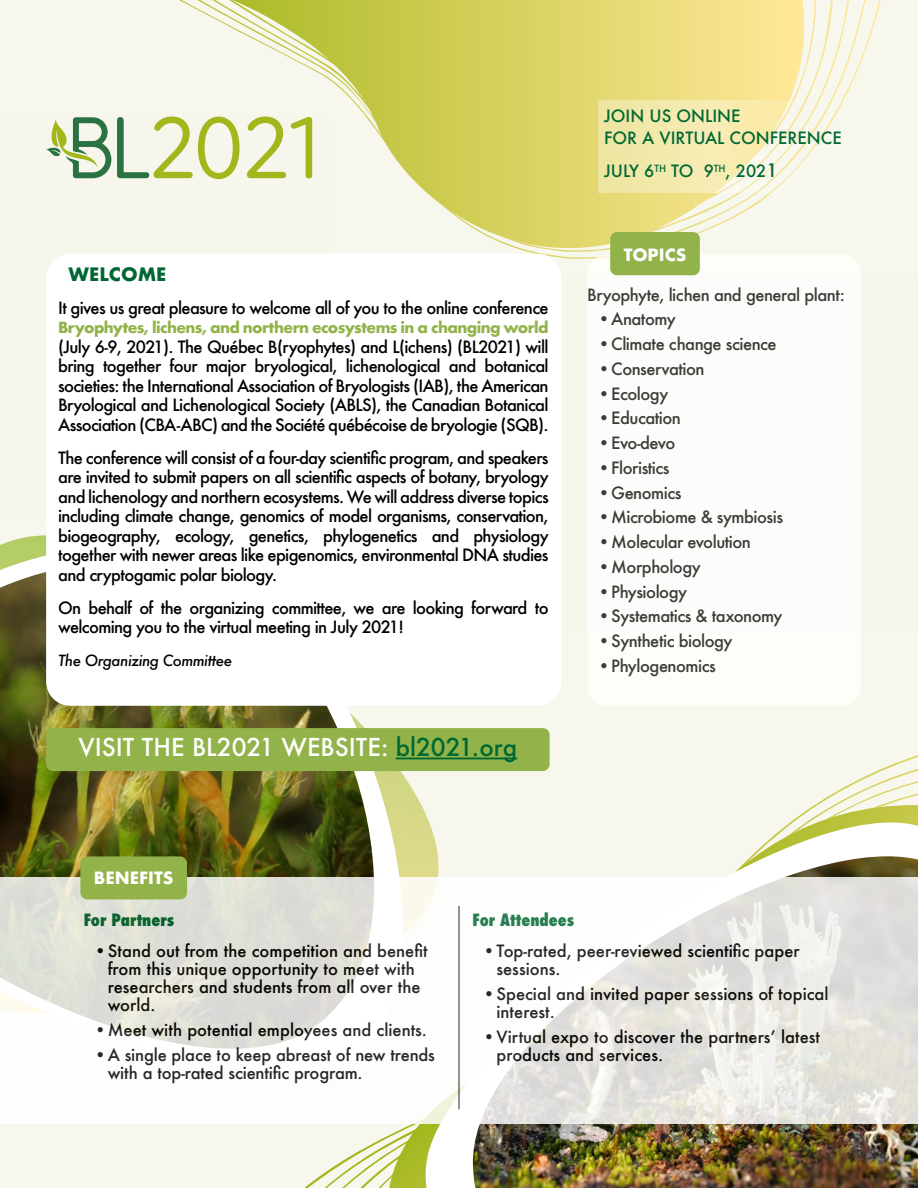
<style>
.page{position:relative;width:918px;height:1188px;background:#f8f7ed}
.page>*{position:absolute;margin:0;border:0;box-sizing:border-box;transform-origin:0 0}
.t1{font:500 24px "Futura";color:#fff}
.t2{font:700 18px "Futura";color:#063}
.t3{font:500 16.5px/19.5px "Futura";letter-spacing:-.03em;color:#000;text-align:justify}
.t4{font:500 16.5px/18px "Futura";color:#000}
.t5{font:500 16.5px/18px "Futura";letter-spacing:-.01em;color:#000}
.t6{font:500 16.5px/22.5px "Futura";color:#006833}
.t7{font:800 condensed 16.5px "Futura";color:#006833}
.t8{font:700 16.5px "Futura";color:#fff}
.t9{font:700 15px "Futura";letter-spacing:-.04em;color:#92b349}
.t10{font:italic 500 15px "Futura";letter-spacing:-.03em;color:#000}
.s1{font-size:18px}
.s2{color:#006833}
</style>
<div class="page">
<svg style="left:179px;top:0;width:702px;height:103px"></svg>
<svg style="left:233px;top:0;width:578px;height:259px"></svg>
<svg style="left:389px;top:766px;width:529px;height:422px"></svg>
<img style="left:473px;top:856px;width:445px;height:332px">
<img style="left:0;top:563px;width:412px;height:315px">
<div style="left:0;top:115px;width:328px;height:400px;background:#f6f6ec"></div>
<div style="left:587px;top:254px;width:274px;height:452px;background:#fff;border-radius:20px"></div>
<svg style="left:0;top:878px;width:918px;height:246px"></svg>
<hr style="left:459px;top:906px;width:1px;height:203px;background:#000">
<div style="left:610px;top:232px;width:90px;height:43px;background:#92b349;border-radius:7px"></div>
<div style="left:52px;top:260px;width:504px;height:440px;background:#fff;border-radius:18px"></div>
<div style="left:46px;top:254px;width:516px;height:452px;border:12px solid #fff;border-radius:18px"></div>
<svg style="left:598px;top:100px;width:244px;height:92px;fill:#f7ebb0"></svg>
<div style="left:80px;top:856px;width:107px;height:43px;background:#92b349;border-radius:7px"></div>
<svg style="left:46px;top:117px;width:65px;height:61px"></svg>
<svg style="left:247px;top:117px;width:65px;height:62px"></svg>
<svg style="left:117px;top:117px;width:123px;height:62px"></svg>
<div style="left:46px;top:728px;width:504px;height:43px;background:#92b349;border-radius:7px"></div>
<hr style="left:396px;top:758px;width:121px;height:1px;background:#006833">
<p class="t6" style="left:604px;top:104px;width:239px">JOIN US ONLINE<br>FOR A VIRTUAL CONFERENCE</p>
<p class="t6" style="left:604px;top:160px;width:175px">JULY 6<sup>TH</sup> TO 9<sup>TH</sup>, 202<span class="s1">1</span></p>
<p class="t2" style="left:69px;top:261px;width:99px">WELCOME</p>
<p class="t3" style="left:58px;top:298px;width:492px">It gives us great pleasure to welcome all of you to the online conference</p>
<p class="t9" style="left:58px;top:317px;width:492px">Bryophytes, lichens, and northern ecosystems in a changing world</p>
<p class="t3" style="left:58px;top:337px;width:492px">(July 6-9, 2021). The Québec B(ryophytes) and L(ichens) (BL2021) will bring together four major bryological, lichenological and botanical societies: the International Association of Bryologists (IAB), the American Bryological and Lichenological Society (ABLS), the Canadian Botanical Association (CBA-ABC) and the Société québécoise de bryologie (SQB).</p>
<p class="t3" style="left:58px;top:448px;width:492px">The conference will consist of a four-day scientific program, and speakers are invited to submit papers on all scientific aspects of botany, bryology and lichenology and northern ecosystems. We will address diverse topics including climate change, genomics of model organisms, conservation, biogeography, ecology, genetics, phylogenetics and physiology together with newer areas like epigenomics, environmental DNA studies and cryptogamic polar biology.</p>
<p class="t3" style="left:58px;top:598px;width:492px">On behalf of the organizing committee, we are looking forward to welcoming you to the virtual meeting in July 2021!</p>
<p class="t10" style="left:58px;top:650px;width:176px">The Organizing Committee</p>
<h1 class="t1" style="left:79px;top:731px;width:440px">VISIT THE BL2021 WEBSITE: <span class="s2">bl2021.org</span></h1>
<p class="t8" style="left:624px;top:243px;width:64px">TOPICS</p>
<p class="t3" style="left:587px;top:285px;width:259px">Bryophyte, lichen and general plant:</p>
<p class="t3" style="left:598px;top:309px;width:79px">•Anatomy</p>
<p class="t3" style="left:598px;top:334px;width:180px">•Climate change science</p>
<p class="t3" style="left:598px;top:359px;width:108px">•Conservation</p>
<p class="t3" style="left:598px;top:384px;width:72px">•Ecology</p>
<p class="t3" style="left:598px;top:408px;width:85px">•Education</p>
<p class="t3" style="left:598px;top:433px;width:79px">•Evo-devo</p>
<p class="t3" style="left:598px;top:458px;width:73px">•Floristics</p>
<p class="t3" style="left:598px;top:483px;width:85px">•Genomics</p>
<p class="t3" style="left:598px;top:507px;width:187px">•Microbiome &amp; symbiosis</p>
<p class="t3" style="left:598px;top:532px;width:155px">•Molecular evolution</p>
<p class="t3" style="left:598px;top:557px;width:104px">•Morphology</p>
<p class="t3" style="left:598px;top:582px;width:91px">•Physiology</p>
<p class="t3" style="left:598px;top:606px;width:186px">•Systematics &amp; taxonomy</p>
<p class="t3" style="left:598px;top:631px;width:136px">•Synthetic biology</p>
<p class="t3" style="left:598px;top:656px;width:120px">•Phylogenomics</p>
<p class="t8" style="left:94px;top:866px;width:81px">BENEFITS</p>
<p class="t7" style="left:84px;top:908px;width:92px">For Partners</p>
<p class="t4" style="left:108px;top:942px;width:321px;text-indent:-13px">•Stand out from the competition and benefit from this unique opportunity to meet with researchers and students from all over the world.</p>
<p class="t4" style="left:94px;top:1020px;width:334px">•Meet with potential employees and clients.</p>
<p class="t5" style="left:108px;top:1045px;width:329px;text-indent:-13px">•A single place to keep abreast of new trends with a top-rated scientific program.</p>
<p class="t7" style="left:472px;top:908px;width:103px">For Attendees</p>
<p class="t4" style="left:496px;top:942px;width:305px;text-indent:-13px">•Top-rated, peer-reviewed scientific paper sessions.</p>
<p class="t4" style="left:496px;top:984px;width:334px;text-indent:-13px">•Special and invited paper sessions of topical interest.</p>
<p class="t4" style="left:496px;top:1027px;width:325px;text-indent:-13px">•Virtual expo to discover the partners’ latest products and services.</p>
</div>
